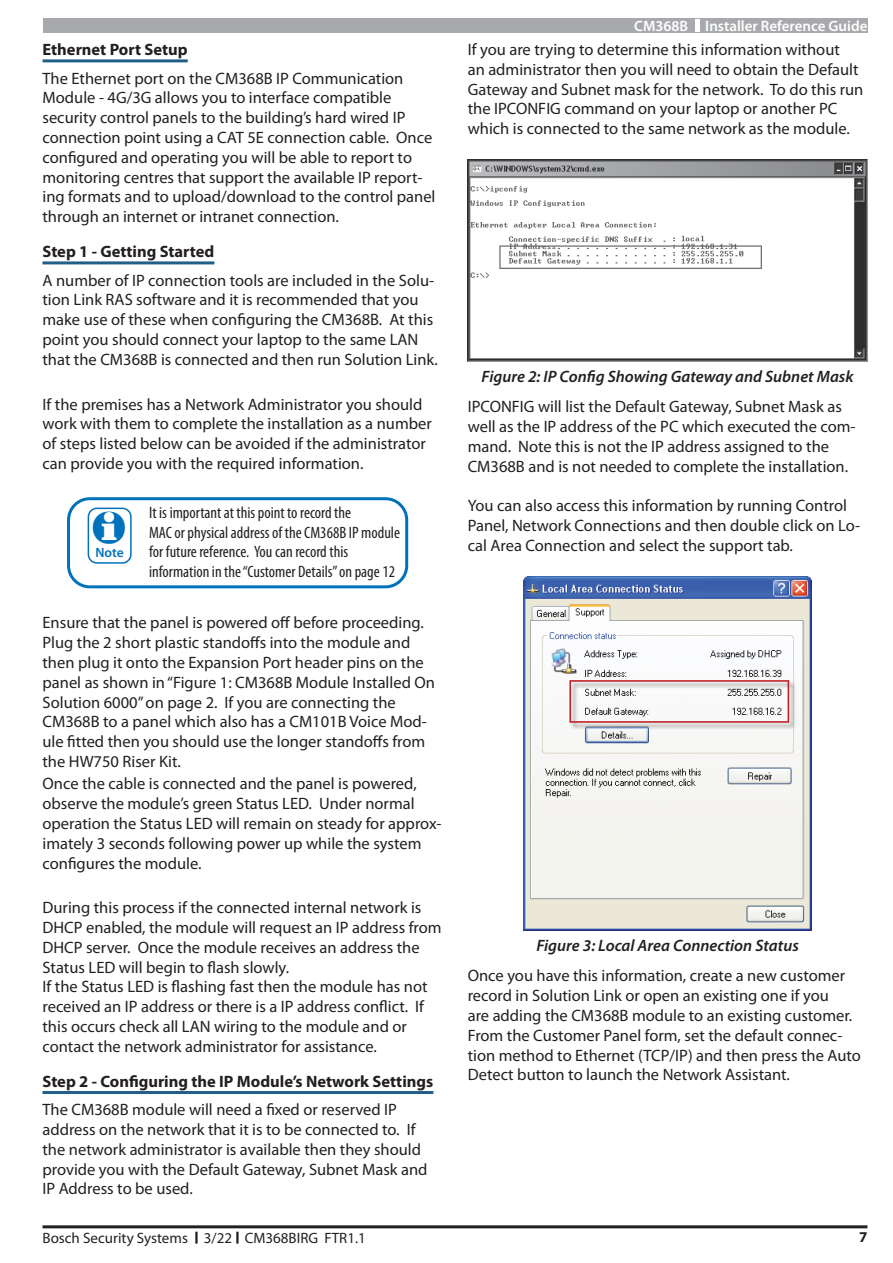
<style>
.page{position:relative;width:893px;height:1263px;background:#fff}
.page>*{position:absolute;margin:0;border:0;box-sizing:border-box;transform-origin:0 0}
.t1{font:40.5px "Inter";color:#0072bc}
.Body_Text{font:16.5px/19.8px "Myriad Pro";color:#231f20}
.Body_Text-2{font:condensed 16.5px/19.8px "Myriad Pro";color:#231f20}
.Blue_Underline_Headi{font:700 16.5px "Myriad Pro";color:#231f20}
.t2{font:italic 600 16.5px "Myriad Pro";color:#231f20}
.t3{font:15px "Myriad Pro";color:#231f20}
.t4{font:600 15px "Myriad Pro";color:#fff}
.t5{font:700 15px "Myriad Pro";color:#231f20}
.t6{font:600 13.5px "Myriad Pro";color:#0072bc}
</style>
<div class="page">
<div style="left:43px;top:18px;width:824px;height:15px;background:#a7a9ac"></div>
<div style="left:695px;top:19px;width:5px;height:13px;background:#fff"></div>
<hr style="left:43px;top:1225px;width:824px;height:3px;background:#231f20">
<svg style="left:195px;top:1232px;width:3px;height:11px"></svg>
<svg style="left:236px;top:1232px;width:3px;height:11px"></svg>
<hr style="left:43px;top:59px;width:145px;height:3px;background:#215f8b">
<hr style="left:43px;top:261px;width:171px;height:3px;background:#215f8b">
<hr style="left:43px;top:1091px;width:390px;height:3px;background:#215f8b">
<div style="left:67px;top:497px;width:341px;height:91px;border:3px solid #0072bc;border-radius:21px"></div>
<div style="left:88px;top:508px;width:44px;height:56px;border:2px solid #0072bc;border-radius:9px"></div>
<img style="left:468px;top:160px;width:399px;height:202px">
<img style="left:523px;top:577px;width:289px;height:354px">
<p class="Blue_Underline_Headi" style="left:43px;top:39px;width:147px">Ethernet Port Setup</p>
<p class="Body_Text" style="left:43px;top:68px;width:394px">The Ethernet port on the CM368B IP Communication Module - 4G/3G allows you to interface compatible security control panels to the building’s hard wired IP connection point using a CAT 5E connection cable. Once configured and operating you will be able to report to monitoring centres that support the available IP report&shy;ing formats and to upload/download to the control panel through an internet or intranet connection.</p>
<p class="Blue_Underline_Headi" style="left:43px;top:241px;width:173px">Step 1 - Getting Started</p>
<p class="Body_Text" style="left:43px;top:270px;width:397px">A number of IP connection tools are included in the Solu&shy;tion Link RAS software and it is recommended that you make use of these when configuring the CM368B. At this point you should connect your laptop to the same LAN that the CM368B is connected and then run Solution Link.</p>
<p class="Body_Text" style="left:43px;top:394px;width:391px">If the premises has a Network Administrator you should work with them to complete the installation as a number of steps listed below can be avoided if the administrator can provide you with the required information.</p>
<p class="Body_Text-2" style="left:149px;top:502px;width:252px">It is important at this point to record the<br>MAC or physical address of the CM368B IP module for future reference. You can record this information in the “Customer Details” on page 12</p>
<p class="t1" style="left:89px;top:508px;width:42px">i</p>
<p class="t6" style="left:95px;top:544px;width:30px">Note</p>
<p class="Body_Text" style="left:43px;top:613px;width:394px">Ensure that the panel is powered off before proceeding.<br>Plug the 2 short plastic standoffs into the module and then plug it onto the Expansion Port header pins on the panel as shown in “Figure 1: CM368B Module Installed On Solution 6000” on page 2. If you are connecting the CM368B to a panel which also has a CM101B Voice Mod&shy;ule fitted then you should use the longer standoffs from the HW750 Riser Kit.</p>
<p class="Body_Text" style="left:43px;top:774px;width:401px">Once the cable is connected and the panel is powered, observe the module’s green Status LED. Under normal operation the Status LED will remain on steady for approx&shy;imately 3 seconds following power up while the system configures the module.</p>
<p class="Body_Text" style="left:43px;top:897px;width:401px">During this process if the connected internal network is DHCP enabled, the module will request an IP address from DHCP server. Once the module receives an address the Status LED will begin to flash slowly.<br>If the Status LED is flashing fast then the module has not received an IP address or there is a IP address conflict. If this occurs check all LAN wiring to the module and or contact the network administrator for assistance.</p>
<p class="Blue_Underline_Headi" style="left:43px;top:1070px;width:392px">Step 2 - Configuring the IP Module’s Network Settings</p>
<p class="Body_Text" style="left:43px;top:1099px;width:386px">The CM368B module will need a fixed or reserved IP address on the network that it is to be connected to. If the network administrator is available then they should provide you with the Default Gateway, Subnet Mask and IP Address to be used.</p>
<p class="t4" style="left:634px;top:16px;width:235px">CM368B Installer Reference Guide</p>
<p class="Body_Text" style="left:468px;top:39px;width:397px">If you are trying to determine this information without<br>an administrator then you will need to obtain the Default Gateway and Subnet mask for the network. To do this run the IPCONFIG command on your laptop or another PC which is connected to the same network as the module.</p>
<p class="t2" style="left:482px;top:365px;width:374px">Figure 2: IP Config Showing Gateway and Subnet Mask</p>
<p class="Body_Text" style="left:468px;top:397px;width:389px">IPCONFIG will list the Default Gateway, Subnet Mask as well as the IP address of the PC which executed the com&shy;mand. Note this is not the IP address assigned to the CM368B and is not needed to complete the installation.</p>
<p class="Body_Text" style="left:468px;top:496px;width:394px">You can also access this information by running Control<br>Panel, Network Connections and then double click on Lo&shy;cal Area Connection and select the support tab.</p>
<p class="t2" style="left:536px;top:934px;width:264px">Figure 3: Local Area Connection Status</p>
<p class="Body_Text" style="left:468px;top:966px;width:395px">Once you have this information, create a new customer record in Solution Link or open an existing one if you<br>are adding the CM368B module to an existing customer.<br>From the Customer Panel form, set the default connec&shy;tion method to Ethernet (TCP/IP) and then press the Auto Detect button to launch the Network Assistant.</p>
<p class="t3" style="left:43px;top:1229px;width:325px">Bosch Security Systems 3/22 CM368BIRG FTR1.1</p>
<p class="t5" style="left:859px;top:1227px;width:10px">7</p>
</div>
